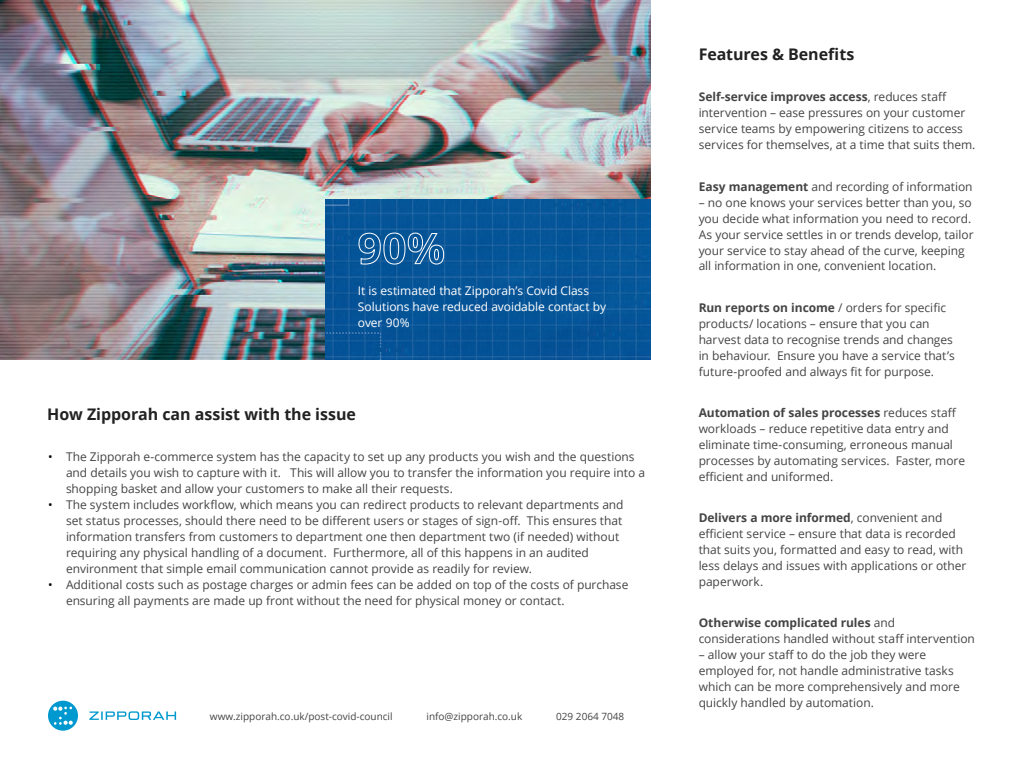
<style>
.page{position:relative;width:1024px;height:768px;background:#fff}
.page>*{position:absolute;margin:0;border:0;box-sizing:border-box;transform-origin:0 0}
.t1{font:700 16px "Open Sans";letter-spacing:-.005em;color:#222}
.t2{font:12px/16px "Open Sans";letter-spacing:-.005em;color:#444}
.t3{font:12px/16px "Open Sans";letter-spacing:-.005em;color:#fff}
.t4{font:10px "Open Sans";color:#444}
.s1{color:#000}
.s2{font-weight:700}
</style>
<div class="page">
<svg style="left:89px;top:711px;width:87px;height:9px"></svg>
<div style="left:48px;top:701px;width:30px;height:30px;background:#0099cf;border-radius:50%"></div>
<svg style="left:53px;top:707px;width:20px;height:18px"></svg>
<img style="left:0;top:0;width:651px;height:359px">
<img style="left:326px;top:200px;width:325px;height:159px">
<svg style="left:358px;top:232px;width:87px;height:33px;background:#3374aa"></svg>
<p class="t3" style="left:358px;top:283px;width:250px">It is estimated that Zipporah’s Covid Class<br>Solutions have reduced avoidable contact by over 90%</p>
<h1 class="t1" style="left:47px;top:402px;width:310px">How Zipporah can assist with the issue</h1>
<p class="t2" style="left:66px;top:448px;width:581px;text-indent:-18px"><span class="s1">•</span> The Zipporah e-commerce system has the capacity to set up any products you wish and the questions and details you wish to capture with it. This will allow you to transfer the information you require into a shopping basket and allow your customers to make all their requests.</p>
<p class="t2" style="left:66px;top:496px;width:559px;text-indent:-18px"><span class="s1">•</span> The system includes workflow, which means you can redirect products to relevant departments and set status processes, should there need to be different users or stages of sign-off. This ensures that information transfers from customers to department one then department two (if needed) without requiring any physical handling of a document. Furthermore, all of this happens in an audited environment that simple email communication cannot provide as readily for review.</p>
<p class="t2" style="left:66px;top:576px;width:564px;text-indent:-18px"><span class="s1">•</span> Additional costs such as postage charges or admin fees can be added on top of the costs of purchase ensuring all payments are made up front without the need for physical money or contact.</p>
<p class="t4" style="left:210px;top:710px;width:184px">www.zipporah.co.uk/post-covid-council</p>
<p class="t4" style="left:426px;top:710px;width:97px">info@zipporah.co.uk</p>
<p class="t4" style="left:556px;top:710px;width:70px">029 2064 7048</p>
<h1 class="t1" style="left:699px;top:43px;width:157px">Features &amp; Benefits</h1>
<p class="t2" style="left:699px;top:89px;width:278px"><span class="s2">Self-service improves access</span>, reduces staff intervention – ease pressures on your customer service teams by empowering citizens to access services for themselves, at a time that suits them.</p>
<p class="t2" style="left:699px;top:178px;width:276px"><span class="s2">Easy management</span> and recording of information</p>
<p class="t2" style="left:699px;top:194px;width:276px">– no one knows your services better than you, so you decide what information you need to record.<br>As your service settles in or trends develop, tailor your service to stay ahead of the curve, keeping all information in one, convenient location.</p>
<p class="t2" style="left:699px;top:299px;width:258px"><span class="s2">Run reports on income</span> / orders for specific products/ locations – ensure that you can harvest data to recognise trends and changes in behaviour. Ensure you have a service that’s future-proofed and always fit for purpose.</p>
<p class="t2" style="left:699px;top:404px;width:268px"><span class="s2">Automation of sales processes</span> reduces staff workloads – reduce repetitive data entry and eliminate time-consuming, erroneous manual processes by automating services. Faster, more efficient and uniformed.</p>
<p class="t2" style="left:699px;top:509px;width:269px"><span class="s2">Delivers a more informed</span>, convenient and efficient service – ensure that data is recorded that suits you, formatted and easy to read, with less delays and issues with applications or other paperwork.</p>
<p class="t2" style="left:699px;top:615px;width:278px"><span class="s2">Otherwise complicated rules</span> and considerations handled without staff intervention</p>
<p class="t2" style="left:699px;top:647px;width:263px">– allow your staff to do the job they were employed for, not handle administrative tasks which can be more comprehensively and more quickly handled by automation.</p>
</div>
